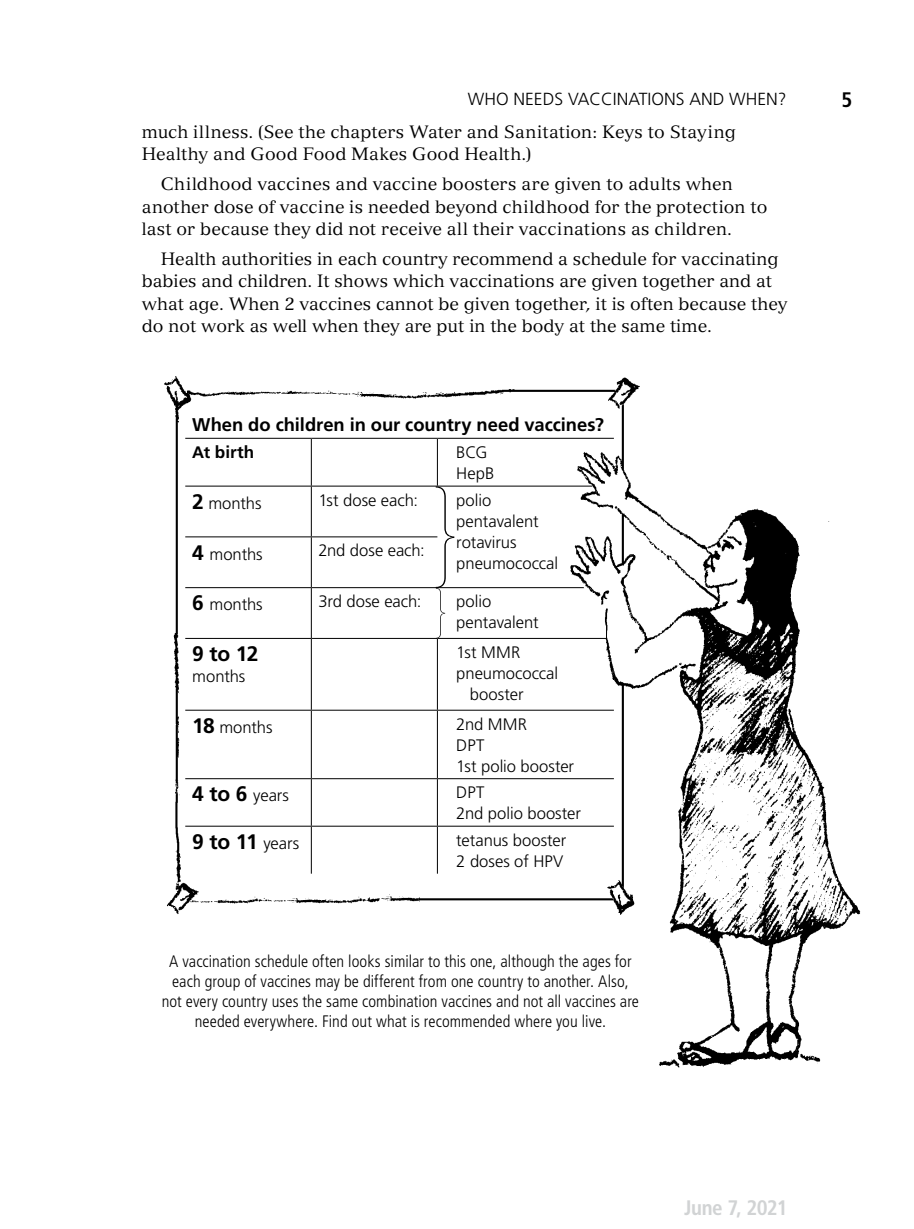
<style>
.page{position:relative;width:914px;height:1229px;background:#fff}
.page>*{position:absolute;margin:0;border:0;box-sizing:border-box;transform-origin:0 0}
.t1{font:109.38px "Fira Sans Hair";color:#000}
.t2{font:54.25px "Fira Sans Hair";color:#000}
.t3{font:700 21px "Frutiger LT Std";letter-spacing:-.03em;color:#000}
.t4{font:700 condensed 21px "Frutiger LT Std";letter-spacing:-.025em;color:#d1d3d4}
.t5{font:700 condensed 21px "Frutiger LT Std";color:#000}
.t6{font:700 18.38px "Frutiger LT Std";color:#000}
.t7{font:17.5px/22.4px "Versailles LT Std";color:#000}
.t8{font:300 17.5px "Frutiger LT Std";color:#000}
.t9{font:700 17.15px "Frutiger LT Std";letter-spacing:.005em;color:#000}
.t10{font:300 condensed 16.62px/20.1px "Frutiger LT Std";letter-spacing:.005em;color:#000;text-align:center}
.t11{font:300 16.62px/21px "Frutiger LT Std";color:#000}
.s1{font-size:16.62px}
.s2{font-weight:700;font-size:21px}
.s3{font-weight:300;font-size:16.62px}
</style>
<div class="page">
<img style="left:164px;top:376px;width:697px;height:692px">
<div style="left:607px;top:630px;width:9px;height:12px;background:#fff;border-radius:50%"></div>
<p class="t8" style="left:468px;top:89px;width:57px">Who needs</p>
<p class="t8" style="left:568px;top:89px;width:11px">vaccinations</p>
<p class="t8" style="left:689px;top:89px;width:13px">and</p>
<p class="t8" style="left:729px;top:89px;width:13px">when</p>
<p class="t8" style="left:778px;top:89px;width:10px">?</p>
<p class="t5" style="left:841px;top:87px;width:12px">5</p>
<p class="t7" style="left:142px;top:120px;width:595px">much illness. (See the chapters Water and Sanitation: Keys to Staying<br>Healthy and Good Food Makes Good Health.)</p>
<p class="t7" style="left:142px;top:173px;width:627px;text-indent:19px">Childhood vaccines and vaccine boosters are given to adults when another dose of vaccine is needed beyond childhood for the protection to last or because they did not receive all their vaccinations as children.</p>
<p class="t7" style="left:142px;top:248px;width:647px;text-indent:19px">Health authorities in each country recommend a schedule for vaccinating babies and children. It shows which vaccinations are given together and at what age. When 2 vaccines cannot be given together, it is often because they do not work as well when they are put in the body at the same time.</p>
<p class="t6" style="left:192px;top:414px;width:413px">When do children in our country need vaccines?</p>
<p class="t9" style="left:192px;top:442px;width:63px"><span class="s1">At</span> birth</p>
<p class="t11" style="left:456px;top:442px;width:40px">BCG<br>HepB</p>
<p class="t11" style="left:192px;top:493px;width:71px"><span class="s2">2</span> months</p>
<p class="t11" style="left:318px;top:489px;width:101px">1st dose each:</p>
<p class="t11" style="left:456px;top:489px;width:103px">polio pentavalent rotavirus pneumococcal</p>
<h1 class="t1" style="left:426px;top:460px;width:37px">}</h1>
<h2 class="t2" style="left:431px;top:575px;width:19px">}</h2>
<p class="t11" style="left:192px;top:543px;width:72px"><span class="s2">4</span> months</p>
<p class="t11" style="left:318px;top:540px;width:108px">2nd dose each:</p>
<p class="t11" style="left:192px;top:594px;width:72px"><span class="s2">6</span> months</p>
<p class="t11" style="left:318px;top:591px;width:105px">3rd dose each:</p>
<p class="t11" style="left:456px;top:591px;width:84px">polio pentavalent</p>
<p class="t3" style="left:192px;top:641px;width:68px">9 to 12</p>
<p class="t11" style="left:192px;top:666px;width:55px">months</p>
<p class="t11" style="left:456px;top:642px;width:65px">1st MMR</p>
<p class="t11" style="left:456px;top:663px;width:103px">pneumococcal</p>
<p class="t11" style="left:470px;top:684px;width:55px">booster</p>
<p class="t11" style="left:192px;top:717px;width:82px"><span class="s2">18</span> months</p>
<p class="t11" style="left:456px;top:713px;width:119px">2nd MMR<br>DPT<br>1st polio booster</p>
<p class="t11" style="left:192px;top:785px;width:98px"><span class="s2">4 to 6</span> years</p>
<p class="t11" style="left:456px;top:782px;width:126px">DPT<br>2nd polio booster</p>
<p class="t3" style="left:192px;top:829px;width:108px">9 to 11 <span class="s3">years</span></p>
<p class="t11" style="left:456px;top:829px;width:112px">tetanus booster<br>2 doses of HPV</p>
<p class="t10" style="left:162px;top:951px;width:479px">A vaccination schedule often looks similar to this one, although the ages for each group of vaccines may be different from one country to another. Also, not every country uses the same combination vaccines and not all vaccines are needed everywhere. Find out what is recommended where you live.</p>
<p class="t4" style="left:684px;top:1195px;width:105px">June 7, 2021</p>
</div>
